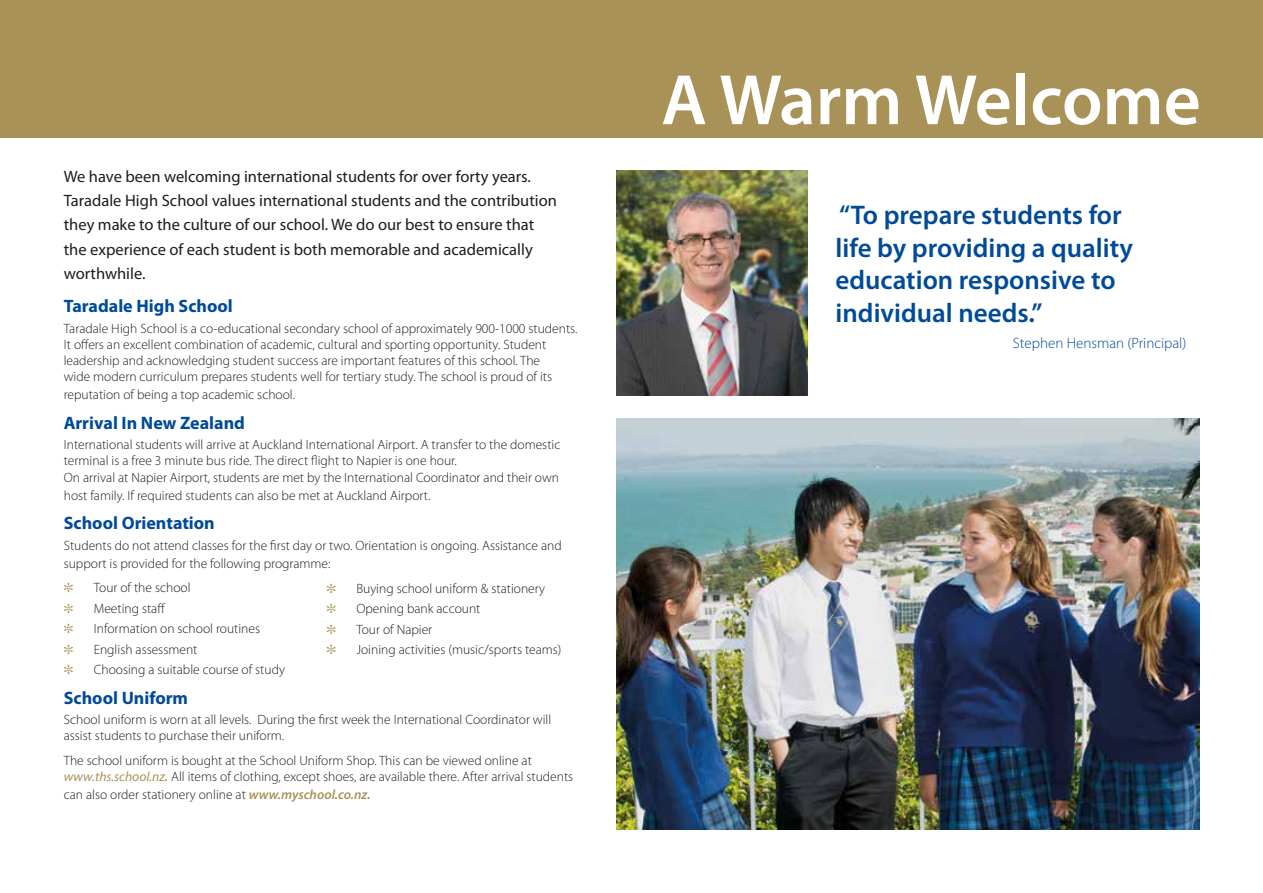
<style>
.page{position:relative;width:1263px;height:893px;background:#fff}
.page>*{position:absolute;margin:0;border:0;box-sizing:border-box;transform-origin:0 0}
.t1{font:600 72px "Myriad Pro";color:#fff}
.t2{font:600 27px/32.4px "Myriad Pro";color:#004a9a}
.t3{font:700 18px "Myriad Pro";color:#004a9a}
.t4{font:16.5px/24px "Myriad Pro";color:#1d1d1b}
.t5{font:300 15px "Myriad Pro";color:#004a9a}
.t6{font:300 13.5px/16.2px "Myriad Pro";color:#1d1d1b}
.s1{font-weight:400;font-style:italic;color:#a99257}
.s2{font-weight:600;font-style:italic;color:#a99257}
</style>
<div class="page">
<div style="left:0;top:0;width:1263px;height:138px;background:#a99257"></div>
<img style="left:617px;top:170px;width:191px;height:225px">
<img style="left:617px;top:419px;width:582px;height:410px">
<p class="t4" style="left:64px;top:165px;width:495px">We have been welcoming international students for over forty years.<br>Taradale High School values international students and the contribution they make to the culture of our school. We do our best to ensure that the experience of each student is both memorable and academically worthwhile.</p>
<h3 class="t3" style="left:64px;top:294px;width:171px">Taradale High School</h3>
<p class="t6" style="left:64px;top:320px;width:515px">Taradale High School is a co-educational secondary school of approximately 900-1000 students.<br>It offers an excellent combination of academic, cultural and sporting opportunity. Student leadership and acknowledging student success are important features of this school. The<br>wide modern curriculum prepares students well for tertiary study. The school is proud of its</p>
<p class="t6" style="left:64px;top:387px;width:233px">reputation of being a top academic school.</p>
<h3 class="t3" style="left:64px;top:411px;width:183px">Arrival In New Zealand</h3>
<p class="t6" style="left:64px;top:436px;width:498px">International students will arrive at Auckland International Airport. A transfer to the domestic terminal is a free 3 minute bus ride. The direct flight to Napier is one hour.<br>On arrival at Napier Airport, students are met by the International Coordinator and their own</p>
<p class="t6" style="left:64px;top:487px;width:368px">host family. If required students can also be met at Auckland Airport.</p>
<h3 class="t3" style="left:64px;top:511px;width:153px">School Orientation</h3>
<p class="t6" style="left:64px;top:536px;width:499px;line-height:18px">Students do not attend classes for the first day or two. Orientation is ongoing. Assistance and support is provided for the following programme:</p>
<p class="t6" style="left:94px;top:577px;width:193px;line-height:20.4px">Tour of the school<br>Meeting staff<br>Information on school routines<br>English assessment<br>Choosing a suitable course of study</p>
<h3 class="t3" style="left:64px;top:686px;width:126px">School Uniform</h3>
<p class="t6" style="left:64px;top:711px;width:489px">School uniform is worn at all levels. During the first week the International Coordinator will assist students to purchase their uniform.</p>
<p class="t6" style="left:64px;top:752px;width:511px">The school uniform is bought at the School Uniform Shop. This can be viewed online at <span class="s1">www.ths.school.nz</span><span class="s2">.</span> All items of clothing, except shoes, are available there. After arrival students</p>
<p class="t6" style="left:64px;top:786px;width:308px">can also order stationery online at <span class="s2">www.myschool.co.nz.</span></p>
<p class="t6" style="left:356px;top:578px;width:207px;line-height:20.4px">Buying school uniform &amp; stationery<br>Opening bank account<br>Tour of Napier<br>Joining activities (music/sports teams)</p>
<h1 class="t1" style="left:661px;top:54px;width:541px">A Warm Welcome</h1>
<h2 class="t2" style="left:836px;top:198px;width:299px">“To prepare students for life by providing a quality education responsive to individual needs.”</h2>
<p class="t5" style="left:1013px;top:334px;width:175px">Stephen Hensman (Principal)</p>
</div>
